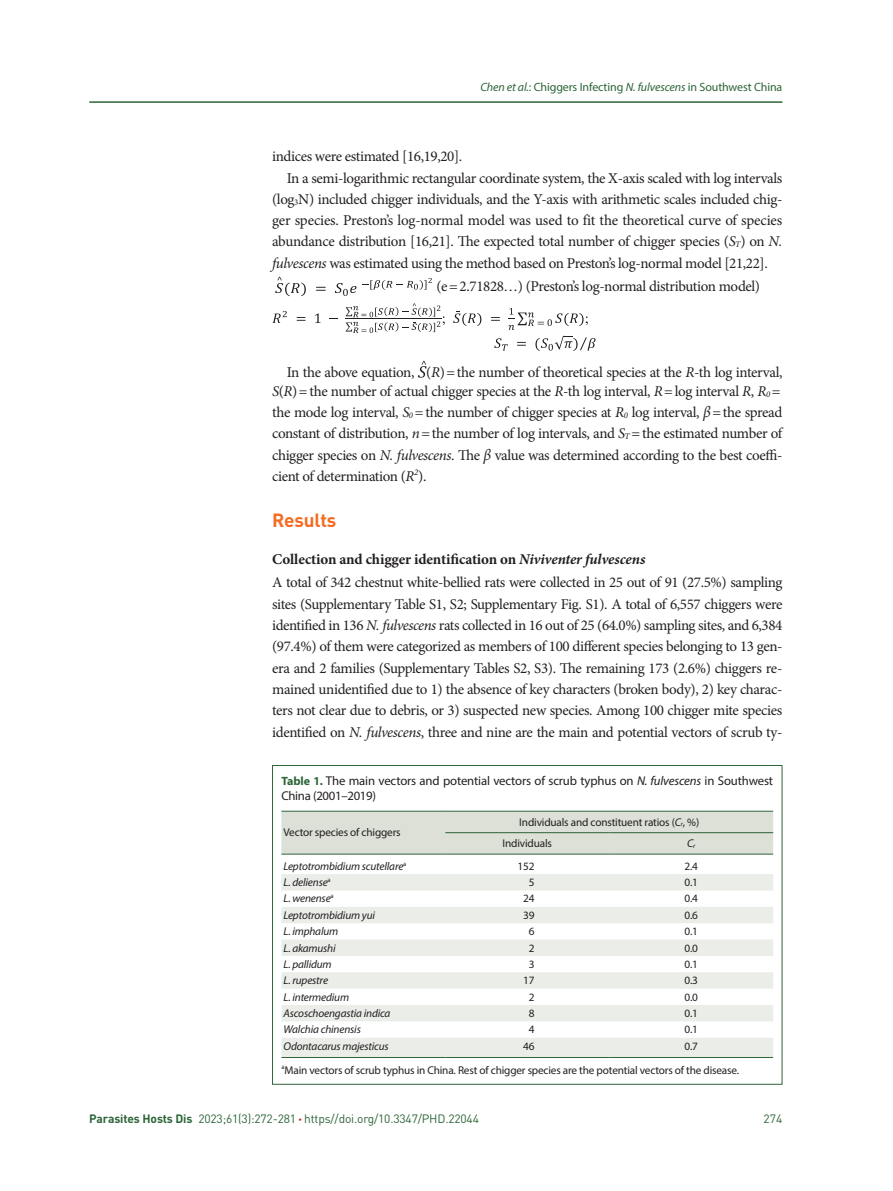
<style>
.page{position:relative;width:893px;height:1191px;background:#fff}
.page>*{position:absolute;margin:0;border:0;box-sizing:border-box;transform-origin:0 0}
.본문_대제목{font:700 18.9px "DIN Pro";letter-spacing:-.01em;color:#f36c21}
.본문{font:15px/21.3px "Minion Pro";letter-spacing:-.025em;color:#231f20;text-align:justify}
.본문_중제목{font:700 15px "Minion Pro";letter-spacing:-.01em;color:#231f20}
.표_제목__그림_설명{font:12.75px/15.3px "Myriad Pro";letter-spacing:-.01em;color:#231f20}
.t1{font:12px "DIN Pro";letter-spacing:-.015em;color:#2e6539}
.t2{font:12px "Myriad Pro";letter-spacing:-.01em;color:#2e6539}
.표_본문{font:11.25px "Myriad Pro";letter-spacing:-.015em;color:#231f20}
.표_본문-2{font:italic 11.25px "Myriad Pro";letter-spacing:-.015em;color:#231f20}
.s1{font-style:italic}
.s2{font-size:8.7px}
.s3{font-style:italic;font-size:8.7px}
.s4{font-style:italic;font-size:15.75px}
.s5{font-weight:700;font-size:12px;color:#2e6539}
.s6{font-style:italic;font-size:6.6px}
.s7{font-size:6.6px}
.s8{font-weight:700}
.s9{font-family:"Helvetica Neue LT";font-weight:700;font-stretch:condensed;color:#d1232a}
</style>
<div class="page">
<hr style="left:89px;top:101px;width:693px;height:2px;background:#2e6539">
<svg style="left:275px;top:277px;width:31px;height:19px"></svg>
<svg style="left:316px;top:287px;width:10px;height:4px"></svg>
<svg style="left:335px;top:283px;width:21px;height:13px"></svg>
<svg style="left:362px;top:278px;width:70px;height:12px"></svg>
<svg style="left:418px;top:361px;width:9px;height:16px"></svg>
<svg style="left:273px;top:311px;width:14px;height:12px"></svg>
<svg style="left:297px;top:317px;width:8px;height:4px"></svg>
<svg style="left:315px;top:313px;width:6px;height:10px"></svg>
<hr style="left:345px;top:318px;width:97px;height:1px;background:#231f20">
<svg style="left:346px;top:303px;width:99px;height:30px"></svg>
<svg style="left:453px;top:311px;width:28px;height:15px"></svg>
<svg style="left:491px;top:317px;width:9px;height:4px"></svg>
<svg style="left:508px;top:308px;width:80px;height:22px"></svg>
<svg style="left:494px;top:338px;width:14px;height:12px"></svg>
<svg style="left:517px;top:342px;width:9px;height:4px"></svg>
<svg style="left:535px;top:336px;width:61px;height:15px"></svg>
<div style="left:281px;top:812px;width:492px;height:42px;background:#dce0d6"></div>
<svg style="left:281px;top:874px;width:492px;height:183px;fill:#eaede8"></svg>
<hr style="left:281px;top:811px;width:164px;height:1px;background:#2e6539">
<hr style="left:445px;top:811px;width:164px;height:1px;background:#2e6539">
<hr style="left:609px;top:811px;width:164px;height:1px;background:#2e6539">
<hr style="left:445px;top:832px;width:164px;height:1px;background:#2e6539">
<hr style="left:609px;top:832px;width:164px;height:1px;background:#2e6539">
<hr style="left:281px;top:854px;width:164px;height:1px;background:#2e6539">
<hr style="left:445px;top:854px;width:164px;height:1px;background:#2e6539">
<hr style="left:609px;top:854px;width:164px;height:1px;background:#2e6539">
<hr style="left:281px;top:1057px;width:164px;height:1px;background:#2e6539">
<hr style="left:445px;top:1057px;width:164px;height:1px;background:#2e6539">
<hr style="left:609px;top:1057px;width:164px;height:1px;background:#2e6539">
<div style="left:272px;top:765px;width:510px;height:319px;border:1px solid #2e6539"></div>
<p class="t2" style="left:480px;top:79px;width:304px"><span class="s1">Chen et al.</span>: Chiggers Infecting <span class="s1">N. fulvescens</span> in Southwest China</p>
<p class="본문" style="left:272px;top:146px;width:192px">indices were estimated [16,19,20].</p>
<p class="본문" style="left:272px;top:167px;width:512px;text-indent:15px">In a semi-logarithmic rectangular coordinate system, the X-axis scaled with log intervals (log<span class="s2">3</span>N) included chigger individuals, and the Y-axis with arithmetic scales included chig&shy;ger species. Preston’s log-normal model was used to fit the theoretical curve of species abundance distribution [16,21]. The expected total number of chigger species (<span class="s1">S</span><span class="s3">T</span>) on <span class="s1">N. fulvescens</span> was estimated using the method based on Preston’s log-normal model [21,22].</p>
<p class="본문" style="left:436px;top:276px;width:325px">(e= 2.71828…) (Preston’s log-normal distribution model)</p>
<p class="본문" style="left:272px;top:362px;width:512px;line-height:19px;text-align:right">In the above equation, (<span class="s1">R</span>)= the number of theoretical species at the <span class="s1">R</span>-th log interval,<br><span class="s1">S</span>(<span class="s1">R</span>)= the number of actual chigger species at the <span class="s1">R</span>-th log interval, <span class="s1">R</span>= log interval <span class="s1">R</span>, <span class="s1">R</span><span class="s3">0</span> =</p>
<p class="본문" style="left:272px;top:401px;width:512px">the mode log interval, <span class="s1">S</span><span class="s3">0</span> = the number of chigger species at <span class="s1">R</span><span class="s3">0</span> log interval, <span class="s4">β</span>= the spread constant of distribution, <span class="s1">n</span>= the number of log intervals, and <span class="s1">S</span><span class="s3">T</span> = the estimated number of chigger species on <span class="s1">N. fulvescens</span>. The <span class="s4">β</span> value was determined according to the best coeffi&shy;cient of determination (<span class="s1">R</span><sup>2</sup>).</p>
<p class="본문_대제목" style="left:272px;top:507px;width:66px">Results</p>
<p class="본문_중제목" style="left:272px;top:549px;width:375px">Collection and chigger identification on <span class="s1">Niviventer fulvescens</span></p>
<p class="본문" style="left:272px;top:572px;width:512px">A total of 342 chestnut white-bellied rats were collected in 25 out of 91 (27.5%) sampling sites (Supplementary Table S1, S2; Supplementary Fig. S1). A total of 6,557 chiggers were identified in 136 <span class="s1">N. fulvescens</span> rats collected in 16 out of 25 (64.0%) sampling sites, and 6,384 (97.4%) of them were categorized as members of 100 different species belonging to 13 gen&shy;era and 2 families (Supplementary Tables S2, S3). The remaining 173 (2.6%) chiggers re&shy;mained unidentified due to 1) the absence of key characters (broken body), 2) key charac&shy;ters not clear due to debris, or 3) suspected new species. Among 100 chigger mite species identified on <span class="s1">N. fulvescens</span>, three and nine are the main and potential vectors of scrub ty-</p>
<p class="표_제목__그림_설명" style="left:281px;top:773px;width:493px"><span class="s5">Table 1.</span> The main vectors and potential vectors of scrub typhus on <span class="s1">N. fulvescens</span> in Southwest<br>China (2001–2019)</p>
<p class="표_본문" style="left:284px;top:825px;width:119px">Vector species of chiggers</p>
<p class="표_본문" style="left:519px;top:815px;width:181px">Individuals and constituent ratios (<span class="s1">C</span><span class="s6">r</span>, %)</p>
<p class="표_본문" style="left:503px;top:836px;width:51px">Individuals</p>
<p class="표_본문-2" style="left:687px;top:836px;width:10px">C<span class="s7">r</span></p>
<p class="표_본문-2" style="left:284px;top:859px;width:124px">Leptotrombidium scutellare<sup>a</sup></p>
<p class="표_본문" style="left:518px;top:859px;width:18px">152</p>
<p class="표_본문" style="left:684px;top:859px;width:15px">2.4</p>
<p class="표_본문-2" style="left:284px;top:875px;width:49px">L. deliense<sup>a</sup></p>
<p class="표_본문" style="left:529px;top:875px;width:7px">5</p>
<p class="표_본문" style="left:684px;top:875px;width:15px">0.1</p>
<p class="표_본문-2" style="left:284px;top:891px;width:52px">L. wenense<sup>a</sup></p>
<p class="표_본문" style="left:523px;top:891px;width:13px">24</p>
<p class="표_본문" style="left:684px;top:891px;width:15px">0.4</p>
<p class="표_본문-2" style="left:284px;top:908px;width:93px">Leptotrombidium yui</p>
<p class="표_본문" style="left:523px;top:908px;width:13px">39</p>
<p class="표_본문" style="left:684px;top:908px;width:15px">0.6</p>
<p class="표_본문-2" style="left:284px;top:924px;width:56px">L. imphalum</p>
<p class="표_본문" style="left:529px;top:924px;width:7px">6</p>
<p class="표_본문" style="left:684px;top:924px;width:15px">0.1</p>
<p class="표_본문-2" style="left:284px;top:940px;width:54px">L. akamushi</p>
<p class="표_본문" style="left:529px;top:940px;width:7px">2</p>
<p class="표_본문" style="left:684px;top:940px;width:15px">0.0</p>
<p class="표_본문-2" style="left:284px;top:957px;width:50px">L. pallidum</p>
<p class="표_본문" style="left:529px;top:957px;width:7px">3</p>
<p class="표_본문" style="left:684px;top:957px;width:15px">0.1</p>
<p class="표_본문-2" style="left:284px;top:973px;width:46px">L. rupestre</p>
<p class="표_본문" style="left:523px;top:973px;width:13px">17</p>
<p class="표_본문" style="left:684px;top:973px;width:15px">0.3</p>
<p class="표_본문-2" style="left:284px;top:990px;width:67px">L. intermedium</p>
<p class="표_본문" style="left:529px;top:990px;width:7px">2</p>
<p class="표_본문" style="left:684px;top:990px;width:15px">0.0</p>
<p class="표_본문-2" style="left:284px;top:1006px;width:108px">Ascoschoengastia indica</p>
<p class="표_본문" style="left:529px;top:1006px;width:7px">8</p>
<p class="표_본문" style="left:684px;top:1006px;width:15px">0.1</p>
<p class="표_본문-2" style="left:284px;top:1022px;width:79px">Walchia chinensis</p>
<p class="표_본문" style="left:529px;top:1022px;width:7px">4</p>
<p class="표_본문" style="left:684px;top:1022px;width:15px">0.1</p>
<p class="표_본문-2" style="left:284px;top:1039px;width:107px">Odontacarus majesticus</p>
<p class="표_본문" style="left:523px;top:1039px;width:13px">46</p>
<p class="표_본문" style="left:684px;top:1039px;width:15px">0.7</p>
<p class="표_본문" style="left:281px;top:1062px;width:459px"><sup>a</sup>Main vectors of scrub typhus in China. Rest of chigger species are the potential vectors of the disease.</p>
<p class="t1" style="left:89px;top:1110px;width:391px"><span class="s8">Parasites Hosts Dis</span> 2023;61(3):272-281 <span class="s9">∙</span> https//doi.org/10.3347/PHD.22044</p>
<p class="t1" style="left:764px;top:1110px;width:20px">274</p>
</div>
